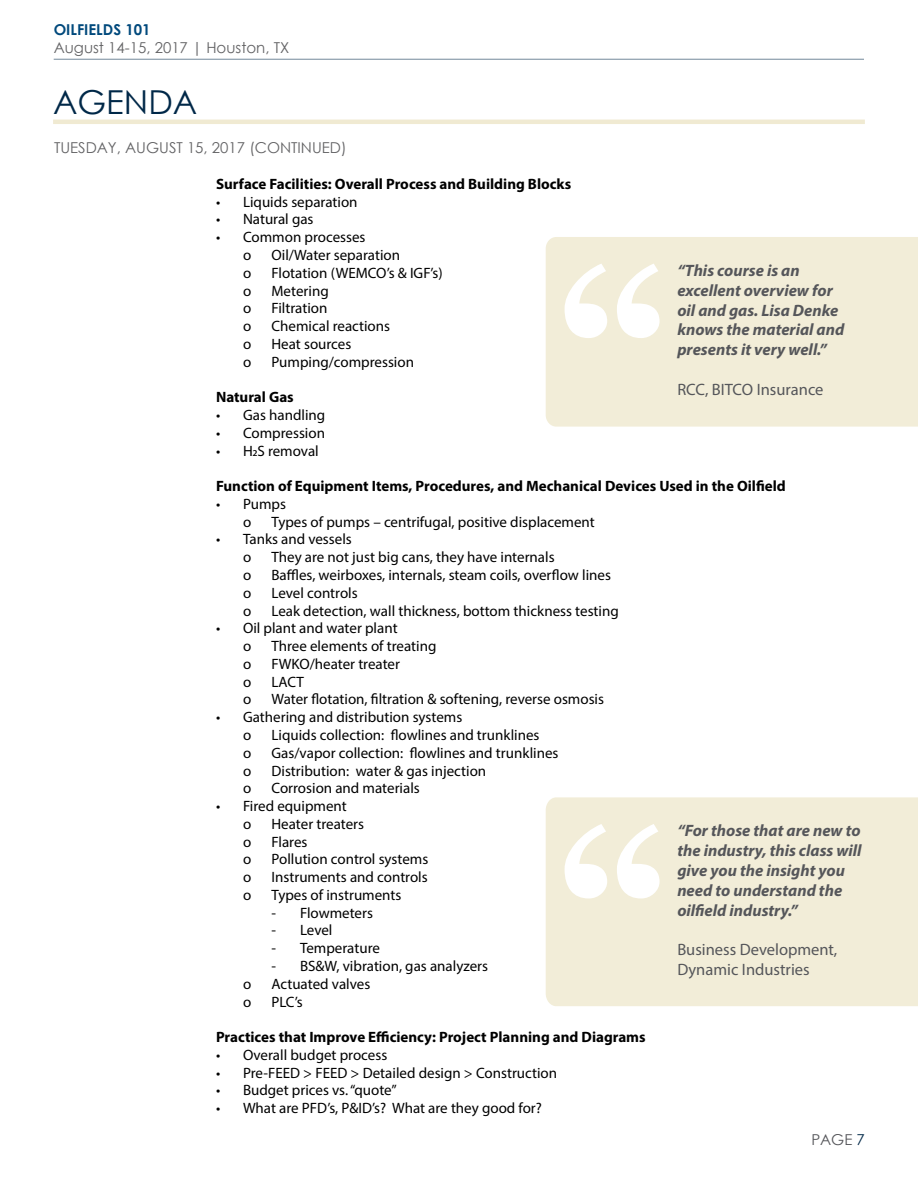
<style>
.page{position:relative;width:918px;height:1188px;background:#fff}
.page>*{position:absolute;margin:0;border:0;box-sizing:border-box;transform-origin:0 0}
.t1{font:33px "Century Gothic";color:#002848}
.t2{font:italic 700 16.5px/19.8px "Myriad Pro";color:#55565a}
.t3{font:16.5px/19.8px "Myriad Pro";color:#55565a}
.t4{font:15px/17.9px "Myriad Pro";color:#000}
.t5{font:700 15px "Myriad Pro";color:#000}
.t6{font:15px "Century Gothic";color:#636365}
.t7{font:700 15px "Century Gothic";color:#00497c}
.t8{font:15px "Century Gothic";color:#55565a}
.s1{color:#002848}
</style>
<div class="page">
<hr style="left:54px;top:59px;width:810px;height:1px;background:#002848">
<hr style="left:53px;top:120px;width:812px;height:4px;background:#f0ead2">
<div style="left:546px;top:237px;width:372px;height:190px;background:#f2edd8"></div>
<svg style="left:565px;top:264px;width:95px;height:74px"></svg>
<div style="left:546px;top:797px;width:372px;height:209px;background:#f2edd8"></div>
<svg style="left:565px;top:824px;width:95px;height:74px"></svg>
<p class="t7" style="left:54px;top:19px;width:98px">OILFIELDS 101</p>
<p class="t6" style="left:54px;top:37px;width:237px">August 14-15, 2017 | Houston, TX</p>
<h1 class="t1" style="left:53px;top:79px;width:146px">AGENDA</h1>
<p class="t6" style="left:54px;top:137px;width:294px">TUESDAY, AUGUST 15, 2017 (CONTINUED)</p>
<p class="t5" style="left:216px;top:174px;width:357px">Surface Facilities: Overall Process and Building Blocks</p>
<p class="t4" style="left:216px;top:193px;width:143px">• Liquids separation</p>
<p class="t4" style="left:216px;top:210px;width:99px">• Natural gas</p>
<p class="t4" style="left:243px;top:228px;width:124px;text-indent:-27px">• Common processes o</p>
<p class="t4" style="left:272px;top:246px;width:130px">Oil/Water separation</p>
<p class="t2" style="left:677px;top:260px;width:169px">“This course is an excellent overview for oil and gas. Lisa Denke knows the material and presents it very well.”</p>
<p class="t3" style="left:677px;top:379px;width:148px">RCC, BITCO Insurance</p>
<p class="t4" style="left:243px;top:264px;width:10px">o</p>
<p class="t4" style="left:272px;top:264px;width:173px">Flotation (WEMCO’s &amp; IGF’s)</p>
<p class="t4" style="left:243px;top:281px;width:10px">o</p>
<p class="t4" style="left:272px;top:281px;width:59px">Metering</p>
<p class="t4" style="left:243px;top:299px;width:10px">o</p>
<p class="t4" style="left:272px;top:299px;width:57px">Filtration</p>
<p class="t4" style="left:243px;top:317px;width:10px">o</p>
<p class="t4" style="left:272px;top:317px;width:120px">Chemical reactions</p>
<p class="t4" style="left:243px;top:335px;width:10px">o</p>
<p class="t4" style="left:272px;top:335px;width:81px">Heat sources</p>
<p class="t4" style="left:243px;top:352px;width:10px">o</p>
<p class="t4" style="left:272px;top:352px;width:144px">Pumping/compression</p>
<p class="t5" style="left:216px;top:387px;width:79px">Natural Gas</p>
<p class="t4" style="left:216px;top:406px;width:111px">• Gas handling</p>
<p class="t4" style="left:216px;top:424px;width:111px">• Compression</p>
<p class="t4" style="left:216px;top:441px;width:104px">• H2S removal</p>
<p class="t5" style="left:216px;top:476px;width:571px">Function of Equipment Items, Procedures, and Mechanical Devices Used in the Oilfield</p>
<p class="t4" style="left:216px;top:495px;width:72px;text-align:center">• Pumps o</p>
<p class="t4" style="left:272px;top:512px;width:325px">Types of pumps – centrifugal, positive displacement</p>
<p class="t4" style="left:243px;top:530px;width:110px;text-indent:-27px">• Tanks and vessels o</p>
<p class="t4" style="left:272px;top:548px;width:285px">They are not just big cans, they have internals</p>
<p class="t4" style="left:243px;top:566px;width:10px">o</p>
<p class="t4" style="left:272px;top:566px;width:341px">Baffles, weirboxes, internals, steam coils, overflow lines</p>
<p class="t4" style="left:243px;top:584px;width:10px">o</p>
<p class="t4" style="left:272px;top:584px;width:88px">Level controls</p>
<p class="t4" style="left:243px;top:601px;width:10px">o</p>
<p class="t4" style="left:272px;top:601px;width:349px">Leak detection, wall thickness, bottom thickness testing</p>
<p class="t4" style="left:243px;top:619px;width:156px;text-indent:-27px">• Oil plant and water plant o</p>
<p class="t4" style="left:272px;top:637px;width:166px">Three elements of treating</p>
<p class="t4" style="left:243px;top:655px;width:10px">o</p>
<p class="t4" style="left:272px;top:655px;width:130px">FWKO/heater treater</p>
<p class="t4" style="left:243px;top:672px;width:10px">o</p>
<p class="t4" style="left:272px;top:672px;width:34px">LACT</p>
<p class="t4" style="left:243px;top:690px;width:10px">o</p>
<p class="t4" style="left:272px;top:690px;width:334px">Water flotation, filtration &amp; softening, reverse osmosis</p>
<p class="t4" style="left:243px;top:708px;width:221px;text-indent:-27px">• Gathering and distribution systems o</p>
<p class="t4" style="left:272px;top:726px;width:270px">Liquids collection: flowlines and trunklines</p>
<p class="t4" style="left:243px;top:744px;width:10px">o</p>
<p class="t4" style="left:272px;top:744px;width:289px">Gas/vapor collection: flowlines and trunklines</p>
<p class="t4" style="left:243px;top:761px;width:10px">o</p>
<p class="t4" style="left:272px;top:761px;width:216px">Distribution: water &amp; gas injection</p>
<p class="t4" style="left:243px;top:779px;width:10px">o</p>
<p class="t4" style="left:272px;top:779px;width:150px">Corrosion and materials</p>
<p class="t4" style="left:243px;top:797px;width:105px;text-indent:-27px">• Fired equipment o</p>
<p class="t4" style="left:272px;top:815px;width:94px">Heater treaters</p>
<p class="t4" style="left:243px;top:832px;width:10px">o</p>
<p class="t4" style="left:272px;top:832px;width:38px">Flares</p>
<p class="t4" style="left:243px;top:850px;width:10px">o</p>
<p class="t4" style="left:272px;top:850px;width:158px">Pollution control systems</p>
<p class="t4" style="left:243px;top:868px;width:10px">o</p>
<p class="t4" style="left:272px;top:868px;width:158px">Instruments and controls</p>
<p class="t4" style="left:243px;top:886px;width:10px">o</p>
<p class="t4" style="left:272px;top:886px;width:131px">Types of instruments</p>
<p class="t4" style="left:272px;top:904px;width:103px">- Flowmeters</p>
<p class="t4" style="left:272px;top:921px;width:63px">- Level</p>
<p class="t4" style="left:272px;top:939px;width:110px">- Temperature</p>
<p class="t4" style="left:272px;top:957px;width:218px">- BS&amp;W, vibration, gas analyzers</p>
<p class="t4" style="left:243px;top:975px;width:10px">o</p>
<p class="t4" style="left:272px;top:975px;width:100px">Actuated valves</p>
<p class="t4" style="left:243px;top:992px;width:10px">o</p>
<p class="t4" style="left:272px;top:992px;width:33px">PLC’s</p>
<p class="t5" style="left:216px;top:1027px;width:431px">Practices that Improve Efficiency: Project Planning and Diagrams</p>
<p class="t4" style="left:216px;top:1046px;width:173px">• Overall budget process</p>
<p class="t4" style="left:216px;top:1063px;width:343px">• Pre-FEED &gt; FEED &gt; Detailed design &gt; Construction</p>
<p class="t4" style="left:216px;top:1081px;width:182px">• Budget prices vs. “quote”</p>
<p class="t4" style="left:216px;top:1099px;width:327px">• What are PFD’s, P&amp;ID’s? What are they good for?</p>
<p class="t2" style="left:677px;top:820px;width:186px">“For those that are new to the industry, this class will give you the insight you need to understand the oilfield industry.”</p>
<p class="t3" style="left:677px;top:939px;width:162px">Business Development,<br>Dynamic Industries</p>
<p class="t8" style="left:811px;top:1129px;width:55px">PAGE <span class="s1">7</span></p>
</div>
